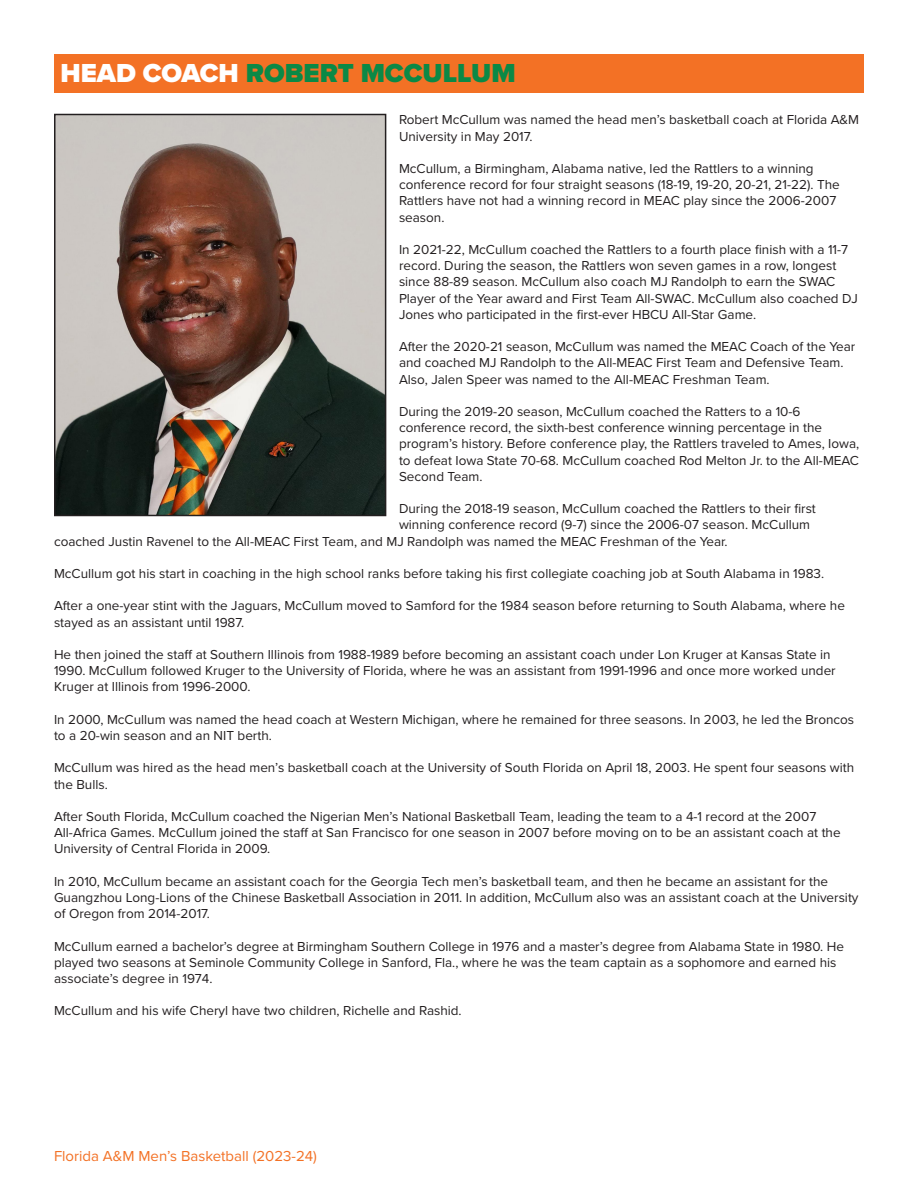
<style>
.page{position:relative;width:918px;height:1188px;background:#fff}
.page>*{position:absolute;margin:0;border:0;box-sizing:border-box;transform-origin:0 0}
.t1{font:900 27px "Proxima Nova";color:#0b8946}
.t2{font:15px "Proxima Nova";color:#f37125}
.t3{font:13.5px/16.2px "Proxima Nova";color:#231f20}
.s1{color:#fff}
</style>
<div class="page">
<img style="left:57px;top:117px;width:326px;height:396px">
<div style="left:54px;top:114px;width:332px;height:402px;border:2px solid #231f20"></div>
<div style="left:54px;top:54px;width:810px;height:39px;background:#f37125"></div>
<p class="t1" style="left:60px;top:53px;width:457px"><span class="s1">HEAD COACH</span> ROBERT MCCULLUM</p>
<p class="t3" style="left:399px;top:111px;width:462px">Robert McCullum was named the head men’s basketball coach at Florida A&amp;M<br>University in May 2017.</p>
<p class="t3" style="left:399px;top:160px;width:442px">McCullum, a Birmingham, Alabama native, led the Rattlers to a winning conference record for four straight seasons (18-19, 19-20, 20-21, 21-22). The Rattlers have not had a winning record in MEAC play since the 2006-2007 season.</p>
<p class="t3" style="left:399px;top:241px;width:460px">In 2021-22, McCullum coached the Rattlers to a fourth place finish with a 11-7 record. During the season, the Rattlers won seven games in a row, longest since 88-89 season. McCullum also coach MJ Randolph to earn the SWAC Player of the Year award and First Team All-SWAC. McCullum also coached DJ Jones who participated in the first-ever HBCU All-Star Game.</p>
<p class="t3" style="left:399px;top:338px;width:458px">After the 2020-21 season, McCullum was named the MEAC Coach of the Year and coached MJ Randolph to the All-MEAC First Team and Defensive Team.<br>Also, Jalen Speer was named to the All-MEAC Freshman Team.</p>
<p class="t3" style="left:399px;top:403px;width:462px">During the 2019-20 season, McCullum coached the Ratters to a 10-6 conference record, the sixth-best conference winning percentage in the program’s history. Before conference play, the Rattlers traveled to Ames, Iowa, to defeat Iowa State 70-68. McCullum coached Rod Melton Jr. to the All-MEAC Second Team.</p>
<p class="t3" style="left:399px;top:500px;width:418px">During the 2018-19 season, McCullum coached the Rattlers to their first</p>
<p class="t3" style="left:399px;top:516px;width:413px">winning conference record (9-7) since the 2006-07 season. McCullum</p>
<p class="t3" style="left:54px;top:532px;width:675px">coached Justin Ravenel to the All-MEAC First Team, and MJ Randolph was named the MEAC Freshman of the Year.</p>
<p class="t3" style="left:54px;top:565px;width:772px">McCullum got his start in coaching in the high school ranks before taking his first collegiate coaching job at South Alabama in 1983.</p>
<p class="t3" style="left:54px;top:597px;width:792px">After a one-year stint with the Jaguars, McCullum moved to Samford for the 1984 season before returning to South Alabama, where he stayed as an assistant until 1987.</p>
<p class="t3" style="left:54px;top:646px;width:783px">He then joined the staff at Southern Illinois from 1988-1989 before becoming an assistant coach under Lon Kruger at Kansas State in<br>1990. McCullum followed Kruger to the University of Florida, where he was an assistant from 1991-1996 and once more worked under<br>Kruger at Illinois from 1996-2000.</p>
<p class="t3" style="left:54px;top:711px;width:802px">In 2000, McCullum was named the head coach at Western Michigan, where he remained for three seasons. In 2003, he led the Broncos to a 20-win season and an NIT berth.</p>
<p class="t3" style="left:54px;top:759px;width:802px">McCullum was hired as the head men’s basketball coach at the University of South Florida on April 18, 2003. He spent four seasons with the Bulls.</p>
<p class="t3" style="left:54px;top:808px;width:788px">After South Florida, McCullum coached the Nigerian Men’s National Basketball Team, leading the team to a 4-1 record at the 2007<br>All-Africa Games. McCullum joined the staff at San Francisco for one season in 2007 before moving on to be an assistant coach at the<br>University of Central Florida in 2009.</p>
<p class="t3" style="left:54px;top:873px;width:806px">In 2010, McCullum became an assistant coach for the Georgia Tech men’s basketball team, and then he became an assistant for the<br>Guangzhou Long-Lions of the Chinese Basketball Association in 2011. In addition, McCullum also was an assistant coach at the University of Oregon from 2014-2017.</p>
<p class="t3" style="left:54px;top:937px;width:792px">McCullum earned a bachelor’s degree at Birmingham Southern College in 1976 and a master’s degree from Alabama State in 1980. He played two seasons at Seminole Community College in Sanford, Fla., where he was the team captain as a sophomore and earned his associate’s degree in 1974.</p>
<p class="t3" style="left:54px;top:1002px;width:409px">McCullum and his wife Cheryl have two children, Richelle and Rashid.</p>
<p class="t2" style="left:54px;top:1145px;width:265px">Florida A&amp;M Men’s Basketball (2023-24)</p>
</div>
